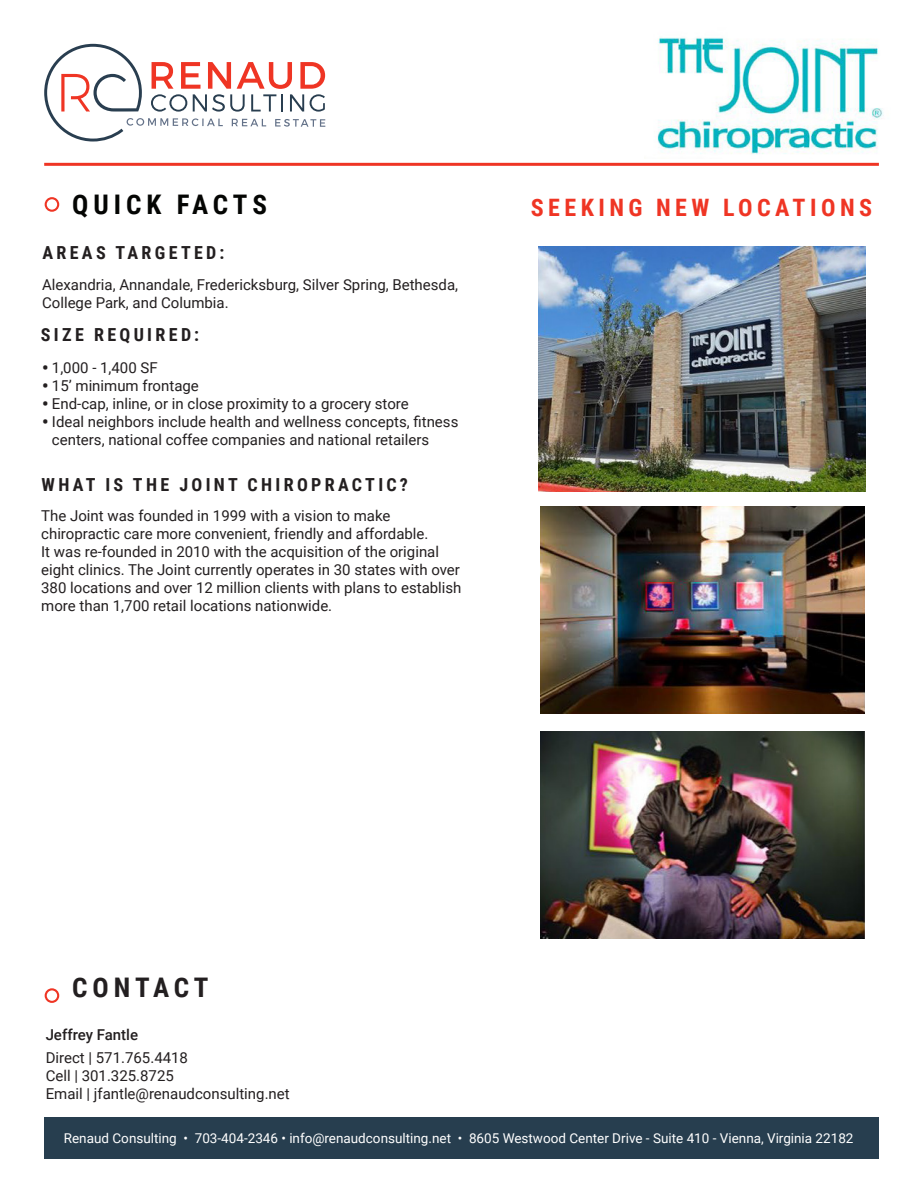
<style>
.page{position:relative;width:918px;height:1188px;background:#fff}
.page>*{position:absolute;margin:0;border:0;box-sizing:border-box;transform-origin:0 0}
.t1{font:700 27px "Roboto Condensed";letter-spacing:.18em;color:#040503}
.t2{font:700 27px "Roboto Condensed";letter-spacing:.175em;color:#231f20}
.t3{font:700 24px "Roboto Condensed";letter-spacing:.185em;color:#ef3524}
.t4{font:700 18px "Roboto Condensed";letter-spacing:.185em;color:#231f20}
.t5{font:700 18px "Roboto";color:#231f20}
.t6{font:15px/18px "Roboto";color:#231f20}
.t7{font:500 15px "Roboto";color:#231f20}
.t8{font:13.5px "Roboto";color:#fff}
</style>
<div class="page">
<hr style="left:44px;top:163px;width:835px;height:3px;background:#ef3524">
<div style="left:44px;top:1118px;width:835px;height:41px;background:#273e4f"></div>
<svg style="left:44px;top:44px;width:281px;height:98px"></svg>
<div style="left:45px;top:197px;width:14px;height:15px;border:2px solid #ef3524;border-radius:50%"></div>
<img style="left:540px;top:507px;width:324px;height:206px">
<img style="left:540px;top:732px;width:324px;height:206px">
<img style="left:539px;top:246px;width:327px;height:245px">
<div style="left:45px;top:988px;width:14px;height:15px;border:2px solid #ef3524;border-radius:50%"></div>
<img style="left:657px;top:38px;width:226px;height:116px">
<p class="t1" style="left:72px;top:185px;width:196px">QUICK FACTS</p>
<p class="t3" style="left:531px;top:191px;width:343px">SEEKING NEW LOCATIONS</p>
<p class="t4" style="left:42px;top:240px;width:184px">AREAS TARGETED:</p>
<p class="t6" style="left:42px;top:275px;width:418px">Alexandria, Annandale, Fredericksburg, Silver Spring, Bethesda,<br>College Park, and Columbia.</p>
<p class="t4" style="left:41px;top:322px;width:160px">SIZE REQUIRED:</p>
<p class="t6" style="left:52px;top:359px;width:107px">1,000 - 1,400 SF</p>
<p class="t6" style="left:52px;top:377px;width:148px">15’ minimum frontage</p>
<p class="t6" style="left:52px;top:395px;width:358px">End-cap, inline, or in close proximity to a grocery store</p>
<p class="t6" style="left:52px;top:413px;width:408px">Ideal neighbors include health and wellness concepts, fitness</p>
<p class="t6" style="left:52px;top:431px;width:379px">centers, national coffee companies and national retailers</p>
<p class="t5" style="left:42px;top:355px;width:8px">•</p>
<p class="t5" style="left:42px;top:373px;width:8px">•</p>
<p class="t5" style="left:42px;top:391px;width:8px">•</p>
<p class="t5" style="left:42px;top:409px;width:8px">•</p>
<p class="t4" style="left:42px;top:472px;width:368px">WHAT IS THE JOINT CHIROPRACTIC?</p>
<p class="t6" style="left:41px;top:507px;width:422px">The Joint was founded in 1999 with a vision to make chiropractic care more convenient, friendly and affordable.<br>It was re-founded in 2010 with the acquisition of the original eight clinics. The Joint currently operates in 30 states with over 380 locations and over 12 million clients with plans to establish more than 1,700 retail locations nationwide.</p>
<p class="t2" style="left:72px;top:969px;width:138px">CONTACT</p>
<p class="t7" style="left:46px;top:1025px;width:94px">Jeffrey Fantle</p>
<p class="t6" style="left:46px;top:1048px;width:144px">Direct | 571.765.4418</p>
<p class="t6" style="left:46px;top:1066px;width:130px">Cell | 301.325.8725</p>
<p class="t6" style="left:46px;top:1084px;width:246px">Email | jfantle@renaudconsulting.net</p>
<p class="t8" style="left:64px;top:1129px;width:791px">Renaud Consulting • 703-404-2346 • info@renaudconsulting.net • 8605 Westwood Center Drive - Suite 410 - Vienna, Virginia 22182</p>
</div>
